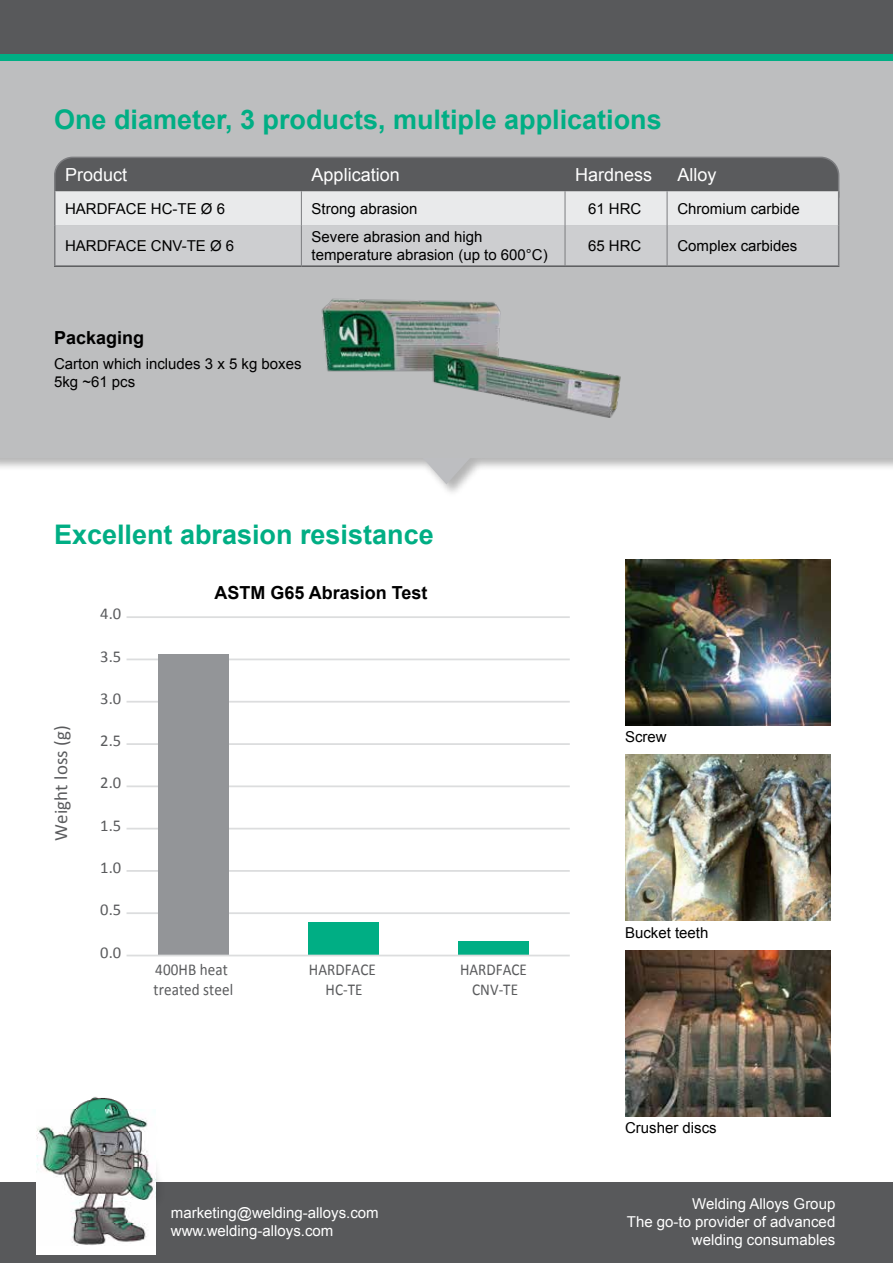
<style>
.page{position:relative;width:893px;height:1263px;background:#fff}
.page>*{position:absolute;margin:0;border:0;box-sizing:border-box;transform-origin:0 0}
.t1{font:700 27px "Arial";color:#00ae84}
.t2{font:18.9px "Calibri";letter-spacing:.005em;color:#5a5b5d}
.t3{font:18px "Arial";color:#fff}
.t4{font:700 18px "Arial";color:#000}
.t5{font:16.5px/20px "Calibri";letter-spacing:.005em;color:#5a5b5d;text-align:center;scale:.91 1}
.t6{font:16.5px "Calibri";letter-spacing:.005em;color:#5a5b5d}
.t7{font:15px/18px "Arial";color:#000}
.t8{font:15px/18px "Arial";color:#fff}
</style>
<div class="page">
<div style="left:0;top:0;width:893px;height:497px;background:#000;opacity:.3"></div>
<svg style="left:422px;top:457px;width:49px;height:27px"></svg>
<div style="left:0;top:0;width:893px;height:457px;background:#bdbebf"></div>
<div style="left:0;top:0;width:893px;height:54px;background:#58595b"></div>
<div style="left:0;top:1182px;width:893px;height:81px;background:#58595b"></div>
<div style="left:0;top:54px;width:893px;height:6px;background:#00ae84"></div>
<svg style="left:54px;top:156px;width:786px;height:110px;background:#b1b2b4"></svg>
<hr style="left:301px;top:191px;width:1px;height:34px;background:#7c7d80">
<hr style="left:565px;top:191px;width:1px;height:34px;background:#7c7d80">
<hr style="left:667px;top:191px;width:1px;height:34px;background:#7c7d80">
<hr style="left:301px;top:225px;width:1px;height:40px;background:#7c7d80">
<hr style="left:565px;top:225px;width:1px;height:40px;background:#7c7d80">
<hr style="left:667px;top:225px;width:1px;height:40px;background:#7c7d80">
<hr style="left:54px;top:265px;width:247px;height:2px;background:#5a5b5d">
<hr style="left:301px;top:265px;width:264px;height:2px;background:#5a5b5d">
<hr style="left:565px;top:265px;width:102px;height:2px;background:#5a5b5d">
<hr style="left:667px;top:265px;width:172px;height:2px;background:#5a5b5d">
<hr style="left:54px;top:191px;width:2px;height:34px;background:#7c7d80">
<hr style="left:838px;top:191px;width:1px;height:34px;background:#7c7d80">
<hr style="left:54px;top:225px;width:2px;height:40px;background:#7c7d80">
<hr style="left:838px;top:225px;width:1px;height:40px;background:#7c7d80">
<img style="left:321px;top:298px;width:300px;height:120px">
<img style="left:625px;top:559px;width:205px;height:166px">
<img style="left:625px;top:755px;width:205px;height:166px">
<img style="left:625px;top:950px;width:205px;height:166px">
<hr style="left:127px;top:912px;width:443px;height:2px;background:#dcddde">
<hr style="left:127px;top:870px;width:443px;height:2px;background:#dcddde">
<hr style="left:127px;top:828px;width:443px;height:1px;background:#dcddde">
<hr style="left:127px;top:785px;width:443px;height:2px;background:#dcddde">
<hr style="left:127px;top:743px;width:443px;height:2px;background:#dcddde">
<hr style="left:127px;top:701px;width:443px;height:2px;background:#dcddde">
<hr style="left:127px;top:658px;width:443px;height:2px;background:#dcddde">
<hr style="left:127px;top:616px;width:443px;height:2px;background:#dcddde">
<div style="left:458px;top:941px;width:71px;height:14px;background:#00ae84"></div>
<div style="left:308px;top:922px;width:71px;height:33px;background:#00ae84"></div>
<div style="left:158px;top:654px;width:71px;height:301px;background:#939598"></div>
<hr style="left:127px;top:955px;width:443px;height:1px;background:#dcddde">
<div style="left:38px;top:1094px;width:129px;height:165px;background:#000;opacity:.2"></div>
<img style="left:37px;top:1094px;width:119px;height:161px">
<h1 class="t1" style="left:54px;top:101px;width:609px">One diameter, 3 products, multiple applications</h1>
<p class="t3" style="left:65px;top:163px;width:64px">Product</p>
<p class="t3" style="left:312px;top:163px;width:90px">Application</p>
<p class="t3" style="left:575px;top:163px;width:79px">Hardness</p>
<p class="t3" style="left:677px;top:163px;width:41px">Alloy</p>
<p class="t7" style="left:65px;top:200px;width:162px">HARDFACE HC-TE Ø 6</p>
<p class="t7" style="left:312px;top:200px;width:107px">Strong abrasion</p>
<p class="t7" style="left:588px;top:200px;width:55px">61 HRC</p>
<p class="t7" style="left:677px;top:200px;width:124px">Chromium carbide</p>
<p class="t7" style="left:65px;top:237px;width:171px">HARDFACE CNV-TE Ø 6</p>
<p class="t7" style="left:312px;top:228px;width:238px">Severe abrasion and high temperature abrasion (up to 600°C)</p>
<p class="t7" style="left:588px;top:237px;width:55px">65 HRC</p>
<p class="t7" style="left:677px;top:237px;width:122px">Complex carbides</p>
<p class="t4" style="left:54px;top:326px;width:92px">Packaging</p>
<p class="t7" style="left:54px;top:355px;width:249px">Carton which includes 3 x 5 kg boxes<br>5kg ~61 pcs</p>
<h1 class="t1" style="left:54px;top:516px;width:381px">Excellent abrasion resistance</h1>
<p class="t2" style="left:49px;top:840px;width:117px;rotate:-90deg">Weight loss (g)</p>
<p class="t6" style="left:100px;top:603px;width:22px">4.0</p>
<p class="t6" style="left:100px;top:646px;width:22px">3.5</p>
<p class="t6" style="left:100px;top:688px;width:22px">3.0</p>
<p class="t6" style="left:100px;top:730px;width:22px">2.5</p>
<p class="t6" style="left:100px;top:772px;width:22px">2.0</p>
<p class="t6" style="left:100px;top:815px;width:22px">1.5</p>
<p class="t6" style="left:100px;top:857px;width:22px">1.0</p>
<p class="t6" style="left:100px;top:899px;width:22px">0.5</p>
<p class="t6" style="left:100px;top:942px;width:22px">0.0</p>
<p class="t4" style="left:215px;top:581px;width:215px">ASTM G65 Abrasion Test</p>
<p class="t5" style="left:154px;top:959px;width:89px;text-align:left">400HB heat treated steel</p>
<p class="t5" style="left:309px;top:959px;width:75px">HARDFACE<br>HC-TE</p>
<p class="t5" style="left:460px;top:959px;width:75px">HARDFACE<br>CNV-TE</p>
<p class="t7" style="left:625px;top:728px;width:43px">Screw</p>
<p class="t7" style="left:625px;top:924px;width:85px">Bucket teeth</p>
<p class="t7" style="left:625px;top:1119px;width:93px">Crusher discs</p>
<p class="t8" style="left:171px;top:1204px;width:209px">marketing@welding-alloys.com www.welding-alloys.com</p>
<p class="t8" style="left:627px;top:1195px;width:210px;text-align:right">Welding Alloys Group<br>The go-to provider of advanced welding consumables</p>
</div>
